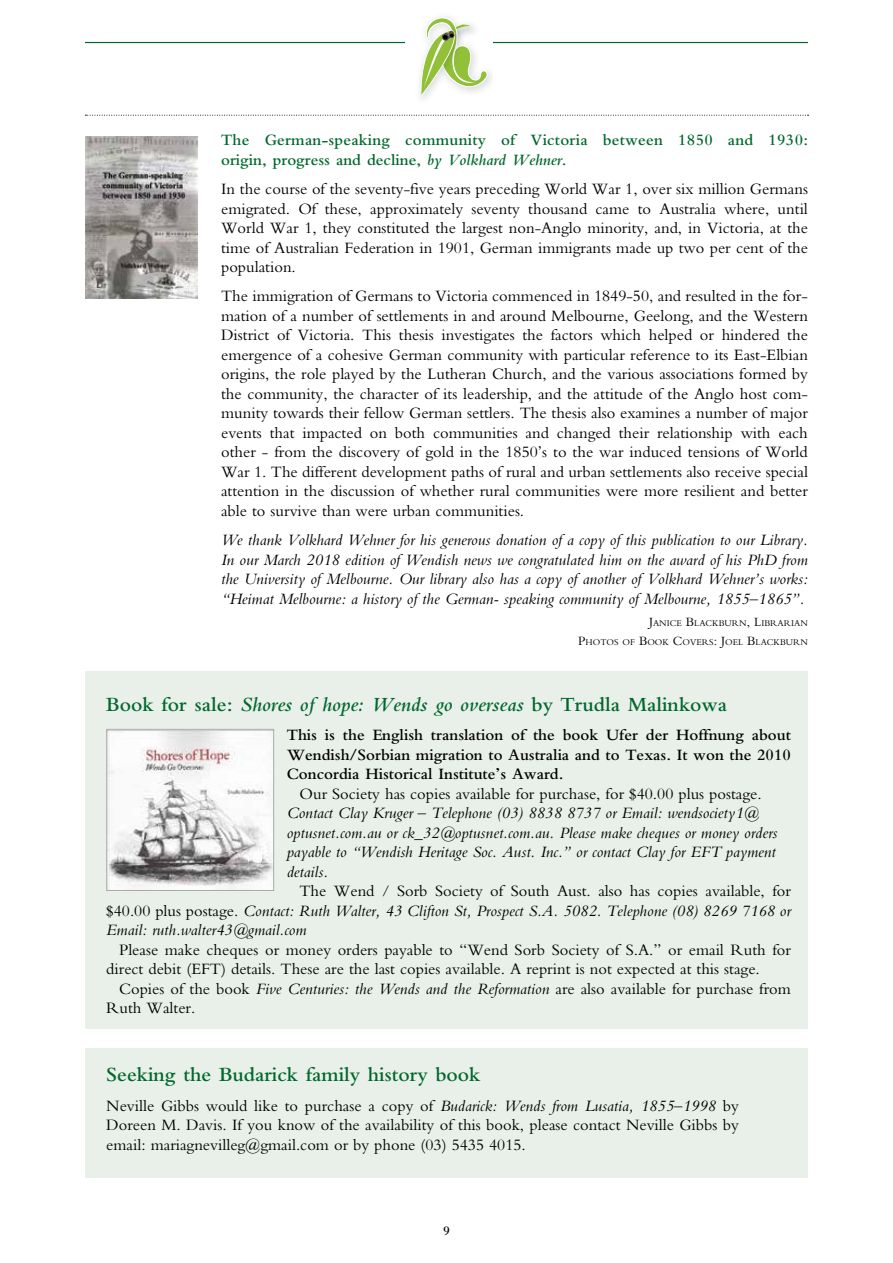
<style>
.page{position:relative;width:893px;height:1263px;background:#fff}
.page>*{position:absolute;margin:0;border:0;box-sizing:border-box;transform-origin:0 0}
.t1{font:600 21px "Bembo";color:#00682c}
.t2{font:16.5px/19.5px "Bembo";color:#000;text-align:justify}
.t3{font:italic 16.5px/19.5px "Bembo";color:#000;text-align:justify}
.t4{font:600 16.5px/19.5px "Bembo";color:#000;text-align:justify}
.t5{font:600 16.5px/19.5px "Bembo";letter-spacing:.015em;color:#00682c}
.t6{font:600 13.5px "Bembo";color:#000}
.t7{font:9.15px/19.5px "Bembo";color:#000;text-align:right}
.s1{font-style:italic}
.s2{font-size:13.2px}
.s3{font-style:normal}
</style>
<div class="page">
<hr style="left:85px;top:42px;width:723px;height:1px;background:#00682c">
<div style="left:405px;top:11px;width:88px;height:92px;background:#fff"></div>
<img style="left:419px;top:96px;width:12px;height:2px">
<svg style="left:419px;top:18px;width:69px;height:78px"></svg>
<div style="left:85px;top:671px;width:723px;height:358px;background:#e9f0ea"></div>
<div style="left:85px;top:1048px;width:723px;height:130px;background:#e9f0ea"></div>
<svg style="left:85px;top:115px;width:723px;height:1px"></svg>
<img style="left:86px;top:136px;width:112px;height:162px">
<img style="left:108px;top:731px;width:164px;height:158px">
<div style="left:106px;top:729px;width:168px;height:162px;border:1px solid #a7a9ac"></div>
<p class="t5" style="left:221px;top:130px;width:588px">The German-speaking community of Victoria between 1850 and 1930: origin, progress and decline, <span class="s1">by Volkhard Wehner</span>.</p>
<p class="t2" style="left:221px;top:179px;width:588px">In the course of the seventy-five years preceding World War 1, over six million Germans emigrated. Of these, approximately seventy thousand came to Australia where, until World War 1, they constituted the largest non-Anglo minority, and, in Victoria, at the time of Australian Federation in 1901, German immigrants made up two per cent of the population.</p>
<p class="t2" style="left:221px;top:286px;width:588px">The immigration of Germans to Victoria commenced in 1849-50, and resulted in the for&shy;mation of a number of settlements in and around Melbourne, Geelong, and the Western District of Victoria. This thesis investigates the factors which helped or hindered the emergence of a cohesive German community with particular reference to its East-Elbian origins, the role played by the Lutheran Church, and the various associations formed by the community, the character of its leadership, and the attitude of the Anglo host com&shy;munity towards their fellow German settlers. The thesis also examines a number of major events that impacted on both communities and changed their relationship with each other - from the discovery of gold in the 1850’s to the war induced tensions of World War 1. The different development paths of rural and urban settlements also receive special attention in the discussion of whether rural communities were more resilient and better able to survive than were urban communities.</p>
<p class="t3" style="left:221px;top:530px;width:588px">We thank Volkhard Wehner for his generous donation of a copy of this publication to our Library.<br>In our March 2018 edition of Wendish news we congratulated him on the award of his PhD from the University of Melbourne. Our library also has a copy of another of Volkhard Wehner’s works: “Heimat Melbourne: a history of the German- speaking community of Melbourne, 1855–1865”.</p>
<p class="t7" style="left:578px;top:613px;width:231px"><span class="s2">J</span>ANICE <span class="s2">B</span>LACKBURN<span class="s2">, L</span>IBRARIAN<br><span class="s2">P</span>HOTOS OF <span class="s2">B</span>OOK <span class="s2">C</span>OVERS<span class="s2">: J</span>OEL <span class="s2">B</span>LACKBURN</p>
<p class="t1" style="left:106px;top:693px;width:622px">Book for sale: <span class="s1">Shores of hope: Wends go overseas</span> by Trudla Malinkowa</p>
<p class="t4" style="left:287px;top:725px;width:506px">This is the English translation of the book Ufer der Hoffnung about Wendish/Sorbian migration to Australia and to Texas. It won the 2010<br>Concordia Historical Institute’s Award.</p>
<p class="t2" style="left:299px;top:783px;width:464px">Our Society has copies available for purchase, for $40.00 plus postage.</p>
<p class="t3" style="left:287px;top:803px;width:492px;text-align:left">Contact Clay Kruger – Telephone (03) 8838 8737 or Email: wendsociety1@ optusnet.com.au or ck_32@optusnet.com.au. Please make cheques or money orders payable to “Wendish Heritage Soc. Aust. Inc.” or contact Clay for EFT payment details.</p>
<p class="t3" style="left:106px;top:881px;width:686px;text-indent:193px"><span class="s3">The Wend / Sorb Society of South Aust. also has copies available, for $40.00 plus postage.</span> Contact: Ruth Walter, 43 Clifton St, Prospect S.A. 5082. Telephone (08) 8269 7168 or Email: ruth.walter43@gmail.com</p>
<p class="t2" style="left:106px;top:939px;width:686px;text-indent:13px">Please make cheques or money orders payable to “Wend Sorb Society of S.A.” or email Ruth for direct debit (EFT) details. These are the last copies available. A reprint is not expected at this stage.</p>
<p class="t2" style="left:106px;top:978px;width:686px;text-indent:13px">Copies of the book <span class="s1">Five Centuries: the Wends and the Reformation</span> are also available for purchase from<br>Ruth Walter.</p>
<p class="t1" style="left:106px;top:1063px;width:376px">Seeking the Budarick family history book</p>
<p class="t2" style="left:106px;top:1095px;width:634px">Neville Gibbs would like to purchase a copy of <span class="s1">Budarick: Wends from Lusatia, 1855–1998</span> by Doreen M. Davis. If you know of the availability of this book, please contact Neville Gibbs by email: mariagnevilleg@gmail.com or by phone (03) 5435 4015.</p>
<p class="t6" style="left:443px;top:1223px;width:8px">9</p>
</div>
